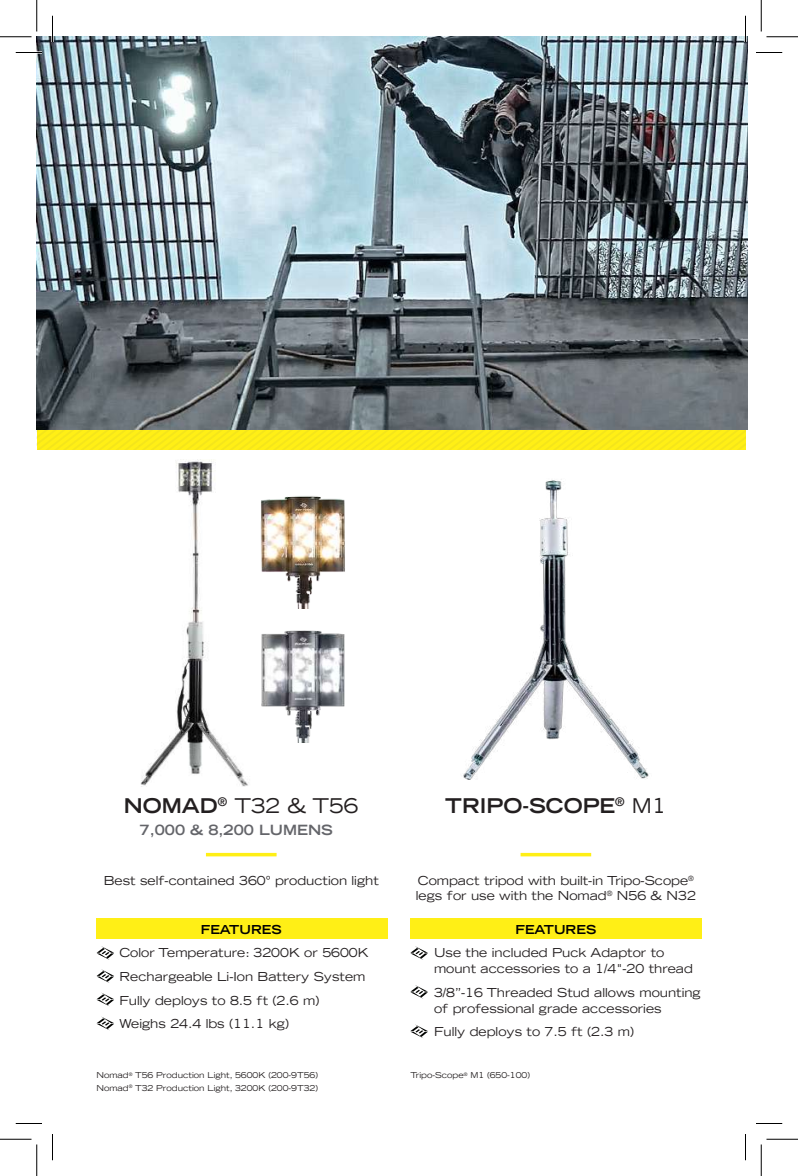
<style>
.page{position:relative;width:798px;height:1176px;background:#fff}
.page>*{position:absolute;margin:0;border:0;box-sizing:border-box;transform-origin:0 0}
.t1{font:700 expanded 20.12px "Trade Gothic LH";color:#231f20}
.t2{font:expanded 20.12px "Trade Gothic LH";color:#231f20}
.t3{font:700 expanded 14px "Trade Gothic LH";color:#64656a}
.t4{font:expanded 12.25px/15.8px "Trade Gothic LH";color:#231f20}
.t5{font:700 expanded 12.25px "Trade Gothic LH";color:#000001}
.t6{font:expanded 8.05px/12.2px "Trade Gothic LH";color:#231f20}
.s1{font-weight:700}
.s2{font-weight:400}
</style>
<div class="page">
<hr style="left:206px;top:853px;width:71px;height:3px;background:#ffef16">
<hr style="left:521px;top:853px;width:70px;height:3px;background:#ffef16">
<div style="left:410px;top:919px;width:291px;height:20px;background:#ffef16"></div>
<svg style="left:410px;top:946px;width:18px;height:14px"></svg>
<svg style="left:410px;top:985px;width:18px;height:14px"></svg>
<svg style="left:410px;top:1024px;width:18px;height:14px"></svg>
<div style="left:97px;top:919px;width:291px;height:20px;background:#ffef16"></div>
<svg style="left:97px;top:946px;width:17px;height:14px"></svg>
<svg style="left:97px;top:969px;width:17px;height:14px"></svg>
<img style="left:140px;top:460px;width:108px;height:326px">
<img style="left:261px;top:630px;width:84px;height:112px">
<img style="left:260px;top:496px;width:85px;height:112px">
<svg style="left:97px;top:1016px;width:17px;height:14px"></svg>
<svg style="left:97px;top:992px;width:17px;height:14px"></svg>
<img style="left:463px;top:479px;width:186px;height:301px">
<div style="left:37px;top:430px;width:709px;height:20px;background:#ffef16"></div>
<img style="left:37px;top:37px;width:710px;height:393px">
<hr style="left:16px;top:51px;width:26px;height:3px;background:#fff">
<hr style="left:51px;top:16px;width:3px;height:26px;background:#fff">
<hr style="left:744px;top:16px;width:3px;height:26px;background:#fff">
<svg style="left:16px;top:52px;width:26px;height:1px"></svg>
<svg style="left:756px;top:52px;width:26px;height:1px"></svg>
<svg style="left:16px;top:1123px;width:26px;height:1px"></svg>
<svg style="left:756px;top:1123px;width:26px;height:1px"></svg>
<svg style="left:52px;top:16px;width:1px;height:26px"></svg>
<svg style="left:52px;top:1134px;width:1px;height:26px"></svg>
<svg style="left:745px;top:16px;width:1px;height:26px"></svg>
<svg style="left:745px;top:1134px;width:1px;height:26px"></svg>
<hr style="left:0;top:36px;width:32px;height:1px;background:#000">
<hr style="left:766px;top:36px;width:32px;height:1px;background:#000">
<hr style="left:0;top:1139px;width:32px;height:1px;background:#000">
<hr style="left:766px;top:1139px;width:32px;height:1px;background:#000">
<hr style="left:36px;top:0;width:1px;height:32px;background:#000">
<hr style="left:36px;top:1144px;width:1px;height:32px;background:#000">
<hr style="left:761px;top:0;width:1px;height:32px;background:#000">
<hr style="left:761px;top:1144px;width:1px;height:32px;background:#000">
<h1 class="t2" style="left:124px;top:793px;width:236px"><span class="s1">NOMAD</span><sup>®</sup> T32 &amp; T56</h1>
<h1 class="t1" style="left:445px;top:793px;width:223px">TRIPO-SCOPE<sup>®</sup> <span class="s2">M1</span></h1>
<p class="t3" style="left:140px;top:821px;width:195px">7,000 &amp; 8,200 LUMENS</p>
<p class="t4" style="left:104px;top:872px;width:277px">Best self-contained 360° production light</p>
<p class="t4" style="left:416px;top:872px;width:281px">Compact tripod with built-in Tripo-Scope<sup>® </sup>legs for use with the Nomad<sup>®</sup> N56 &amp; N32</p>
<p class="t5" style="left:201px;top:921px;width:82px">FEATURES</p>
<p class="t4" style="left:119px;top:941px;width:251px;line-height:23.6px">Color Temperature: 3200K or 5600K<br>Rechargeable Li-Ion Battery System<br>Fully deploys to 8.5 ft (2.6 m)<br>Weighs 24.4 lbs (11.1 kg)</p>
<p class="t5" style="left:516px;top:921px;width:82px">FEATURES</p>
<p class="t4" style="left:434px;top:945px;width:260px">Use the included Puck Adaptor to mount accessories to a 1/4"-20 thread</p>
<p class="t4" style="left:434px;top:984px;width:268px">3/8”-16 Threaded Stud allows mounting of professional grade accessories</p>
<p class="t4" style="left:434px;top:1024px;width:202px">Fully deploys to 7.5 ft (2.3 m)</p>
<p class="t6" style="left:97px;top:1069px;width:223px">Nomad<sup>®</sup> T56 Production Light, 5600K (200-9T56)<br>Nomad<sup>®</sup> T32 Production Light, 3200K (200-9T32)</p>
<p class="t6" style="left:410px;top:1069px;width:121px">Tripo-Scope<sup>®</sup> M1 (650-100)</p>
</div>
